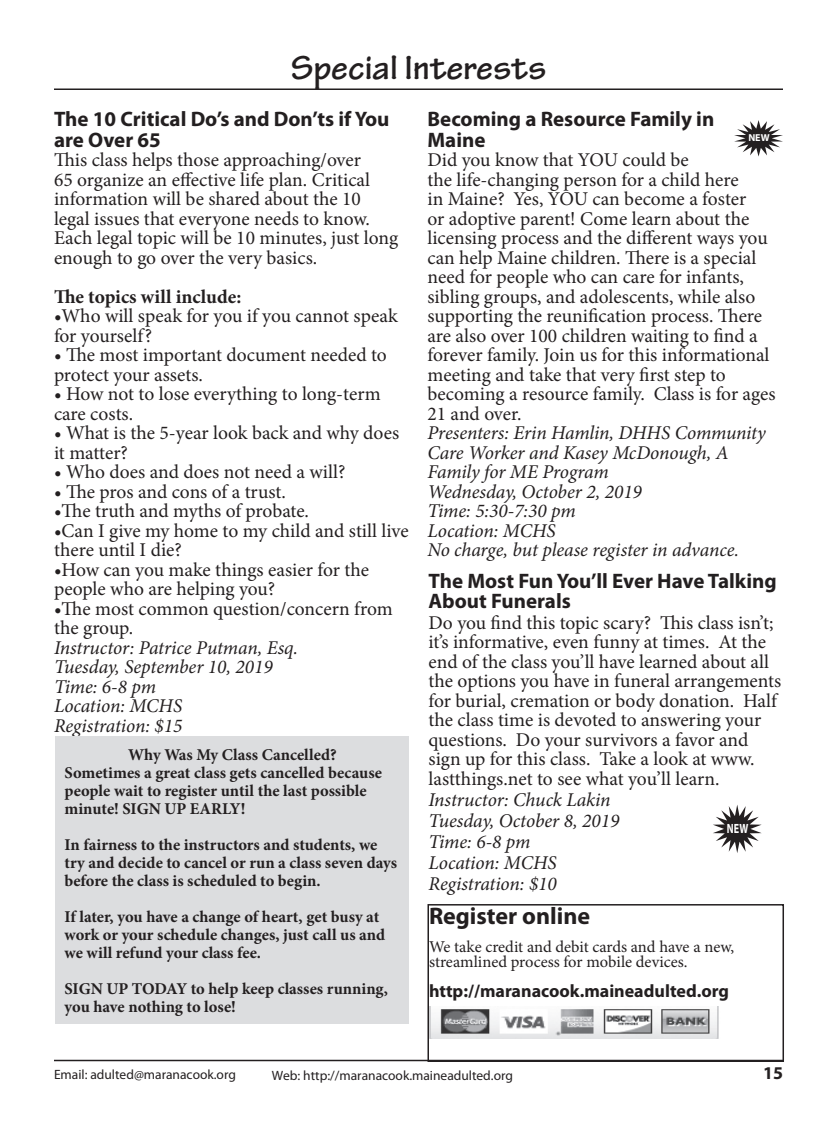
<style>
.page{position:relative;width:837px;height:1134px;background:#fff}
.page>*{position:absolute;margin:0;border:0;box-sizing:border-box;transform-origin:0 0}
.t1{font:700 36px "Tekton Pro";color:#231f20}
.t2{font:700 24px "Myriad Pro";color:#231f20}
.t3{font:700 21px/21px "Myriad Pro";color:#231f20}
.t4{font:19.5px/19.5px "Minion Pro";color:#231f20}
.t5{font:italic 19.5px/19.5px "Minion Pro";letter-spacing:-.01em;color:#231f20}
.t6{font:700 19.5px "Minion Pro";letter-spacing:.005em;color:#231f20}
.t7{font:700 18px "Myriad Pro";color:#231f20}
.t8{font:700 16.5px/18px "Minion Pro";color:#231f20}
.t9{font:16.5px/15px "Minion Pro";color:#231f20}
.t10{font:13.5px "Myriad Pro";color:#231f20}
.t11{font:700 13.35px "Myriad Pro";color:#fff;scale:.75 1}
.t12{font:700 10.05px "Myriad Pro";color:#fff}
</style>
<div class="page">
<hr style="left:54px;top:1060px;width:729px;height:1px;background:#231f20">
<hr style="left:54px;top:88px;width:729px;height:2px;background:#231f20">
<svg style="left:734px;top:120px;width:49px;height:37px"></svg>
<img style="left:431px;top:1006px;width:288px;height:33px">
<div style="left:428px;top:904px;width:356px;height:158px;border:2px solid #231f20"></div>
<div style="left:56px;top:736px;width:354px;height:288px;background:#dcdddf"></div>
<svg style="left:713px;top:805px;width:49px;height:48px"></svg>
<h1 class="t1" style="left:291px;top:55px;width:257px">Special Interests</h1>
<p class="t3" style="left:54px;top:109px;width:337px">The 10 Critical Do’s and Don’ts if You are Over 65</p>
<p class="t4" style="left:54px;top:151px;width:346px">This class helps those approaching/over<br>65 organize an effective life plan. Critical information will be shared about the 10 legal issues that everyone needs to know.<br>Each legal topic will be 10 minutes, just long enough to go over the very basics.</p>
<p class="t6" style="left:54px;top:288px;width:189px">The topics will include:</p>
<p class="t4" style="left:54px;top:307px;width:345px">•Who will speak for you if you cannot speak for yourself?</p>
<p class="t4" style="left:54px;top:346px;width:334px">• The most important document needed to protect your assets.</p>
<p class="t4" style="left:54px;top:385px;width:328px">• How not to lose everything to long-term care costs.</p>
<p class="t4" style="left:54px;top:424px;width:347px">• What is the 5-year look back and why does it matter?</p>
<p class="t4" style="left:54px;top:463px;width:293px">• Who does and does not need a will?</p>
<p class="t4" style="left:54px;top:483px;width:233px">• The pros and cons of a trust.</p>
<p class="t4" style="left:54px;top:502px;width:257px">•The truth and myths of probate.</p>
<p class="t4" style="left:54px;top:522px;width:356px">•Can I give my home to my child and still live there until I die?</p>
<p class="t4" style="left:54px;top:561px;width:317px">•How can you make things easier for the people who are helping you?</p>
<p class="t4" style="left:54px;top:600px;width:340px">•The most common question/concern from the group.</p>
<p class="t5" style="left:54px;top:639px;width:246px">Instructor: Patrice Putman, Esq.<br>Tuesday, September 10, 2019<br>Time: 6-8 pm<br>Location: MCHS<br>Registration: $15</p>
<p class="t8" style="left:65px;top:747px;width:319px;text-indent:64px">Why Was My Class Cancelled?<br>Sometimes a great class gets cancelled because people wait to register until the last possible minute! SIGN UP EARLY!</p>
<p class="t8" style="left:65px;top:837px;width:334px">In fairness to the instructors and students, we try and decide to cancel or run a class seven days before the class is scheduled to begin.</p>
<p class="t8" style="left:65px;top:909px;width:322px">If later, you have a change of heart, get busy at work or your schedule changes, just call us and we will refund your class fee.</p>
<p class="t8" style="left:65px;top:981px;width:325px">SIGN UP TODAY to help keep classes running, you have nothing to lose!</p>
<p class="t3" style="left:428px;top:109px;width:288px">Becoming a Resource Family in<br>Maine</p>
<p class="t4" style="left:428px;top:151px;width:350px">Did you know that YOU could be<br>the life-changing person for a child here<br>in Maine? Yes, YOU can become a foster<br>or adoptive parent! Come learn about the licensing process and the different ways you can help Maine children. There is a special need for people who can care for infants, sibling groups, and adolescents, while also supporting the reunification process. There are also over 100 children waiting to find a forever family. Join us for this informational meeting and take that very first step to becoming a resource family. Class is for ages 21 and over.</p>
<p class="t5" style="left:428px;top:424px;width:340px">Presenters: Erin Hamlin, DHHS Community<br>Care Worker and Kasey McDonough, A<br>Family for ME Program<br>Wednesday, October 2, 2019<br>Time: 5:30-7:30 pm<br>Location: MCHS<br>No charge, but please register in advance.</p>
<p class="t12" style="left:748px;top:132px;width:23px">NEW</p>
<p class="t3" style="left:429px;top:573px;width:350px;line-height:19.5px">The Most Fun You’ll Ever Have Talking<br>About Funerals</p>
<p class="t4" style="left:429px;top:614px;width:354px">Do you find this topic scary? This class isn’t; it’s informative, even funny at times. At the end of the class you’ll have learned about all the options you have in funeral arrangements for burial, cremation or body donation. Half the class time is devoted to answering your questions. Do your survivors a favor and sign up for this class. Take a look at www. lastthings.net to see what you’ll learn.</p>
<p class="t5" style="left:429px;top:790px;width:192px;line-height:21px">Instructor: Chuck Lakin<br>Tuesday, October 8, 2019<br>Time: 6-8 pm<br>Location: MCHS<br>Registration: $10</p>
<p class="t2" style="left:429px;top:906px;width:163px">Register online</p>
<p class="t9" style="left:429px;top:940px;width:307px">We take credit and debit cards and have a new, streamlined process for mobile devices.</p>
<p class="t7" style="left:429px;top:984px;width:301px">http://maranacook.maineadulted.org</p>
<p class="t11" style="left:727px;top:821px;width:30px">NEW</p>
<p class="t10" style="left:54px;top:1069px;width:184px">Email: adulted@maranacook.org</p>
<p class="t10" style="left:272px;top:1070px;width:243px">Web: http://maranacook.maineadulted.org</p>
<p class="t7" style="left:763px;top:1066px;width:21px">15</p>
</div>
